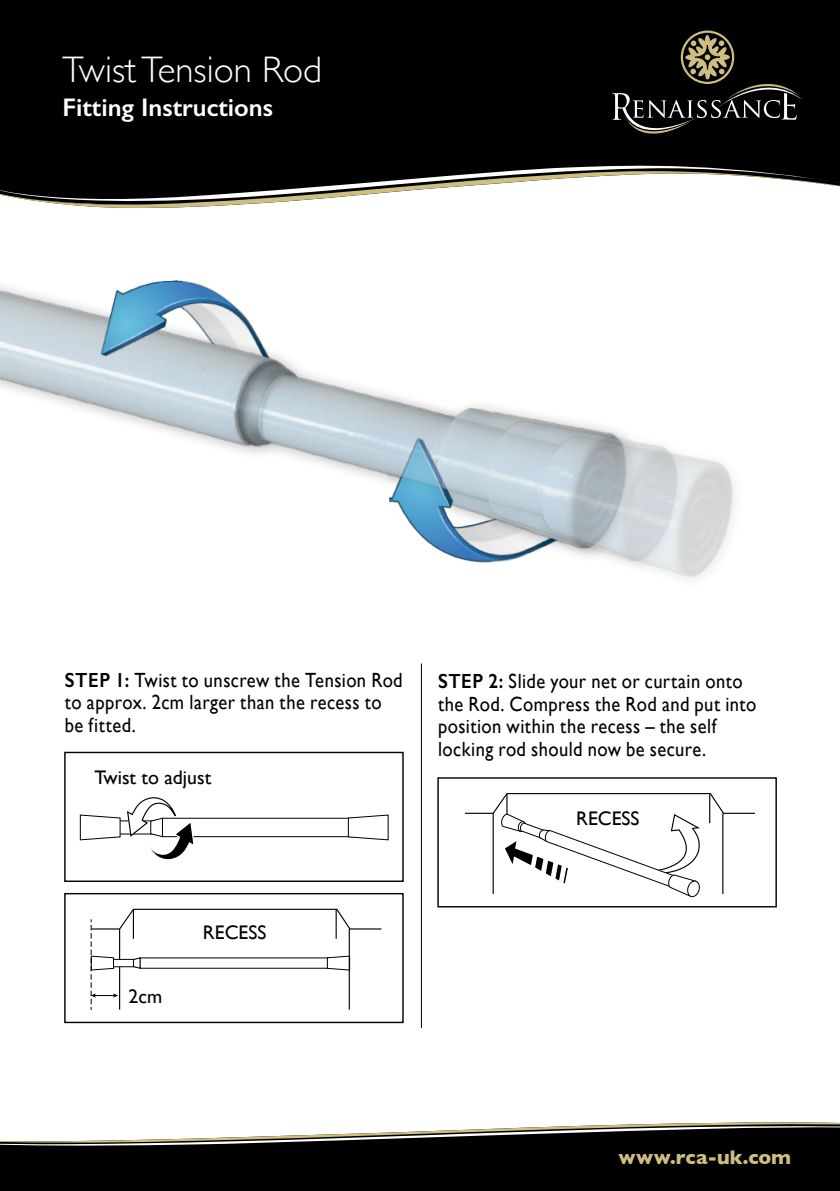
<style>
.page{position:relative;width:840px;height:1191px;background:#fff}
.page>*{position:absolute;margin:0;border:0;box-sizing:border-box;transform-origin:0 0}
.t1{font:300 37px "Gill Sans";color:#fff}
.t2{font:600 25.6px "Gill Sans";color:#fff}
.t3{font:20.6px/22.8px "Gill Sans";letter-spacing:.025em;color:#000;scale:.9 1}
.t4{font:700 20px "Gill Sans";letter-spacing:.005em;color:#cfbe81}
.t5{font:19.6px "Gill Sans";color:#000}
.s1{font-weight:600}
</style>
<div class="page">
<div style="left:0;top:0;width:839px;height:160px;background:#000"></div>
<svg style="left:0;top:160px;width:839px;height:48px"></svg>
<svg style="left:611px;top:31px;width:191px;height:121px;background:#191814"></svg>
<div style="left:0;top:1148px;width:839px;height:43px;background:#000"></div>
<svg style="left:0;top:1122px;width:839px;height:26px"></svg>
<div style="left:64px;top:751px;width:339px;height:131px;border:1px solid #000"></div>
<div style="left:162px;top:818px;width:212px;height:19px;border:1px solid #000"></div>
<svg style="left:347px;top:814px;width:42px;height:26px"></svg>
<svg style="left:79px;top:797px;width:116px;height:63px"></svg>
<div style="left:64px;top:893px;width:339px;height:130px;border:1px solid #000"></div>
<svg style="left:90px;top:908px;width:292px;height:101px"></svg>
<div style="left:437px;top:777px;width:339px;height:130px;border:1px solid #000"></div>
<svg style="left:465px;top:793px;width:290px;height:104px"></svg>
<hr style="left:425px;top:961px;width:1px;height:69px;background:#000">
<hr style="left:839px;top:961px;width:1px;height:69px;background:#000">
<hr style="left:420px;top:663px;width:1px;height:365px;background:#000">
<img style="left:0;top:281px;width:374px;height:197px">
<img style="left:88px;top:280px;width:100px;height:96px">
<img style="left:374px;top:391px;width:55px;height:153px">
<img style="left:429px;top:405px;width:305px;height:174px">
<h1 class="t1" style="left:62px;top:41px;width:261px">Twist Tension Rod</h1>
<p class="t2" style="left:62px;top:92px;width:212px">Fitting Instructions</p>
<p class="t3" style="left:65px;top:668px;width:376px"><span class="s1">STEP 1:</span> Twist to unscrew the Tension Rod to approx. 2cm larger than the recess to be fitted.</p>
<p class="t5" style="left:95px;top:765px;width:118px">Twist to adjust</p>
<p class="t3" style="left:438px;top:669px;width:355px"><span class="s1">STEP 2:</span> Slide your net or curtain onto the Rod. Compress the Rod and put into position within the recess – the self locking rod should now be secure.</p>
<p class="t5" style="left:575px;top:806px;width:65px">RECESS</p>
<p class="t5" style="left:129px;top:985px;width:35px">2cm</p>
<p class="t5" style="left:203px;top:920px;width:65px">RECESS</p>
<p class="t4" style="left:618px;top:1141px;width:174px">www.rca-uk.com</p>
</div>
